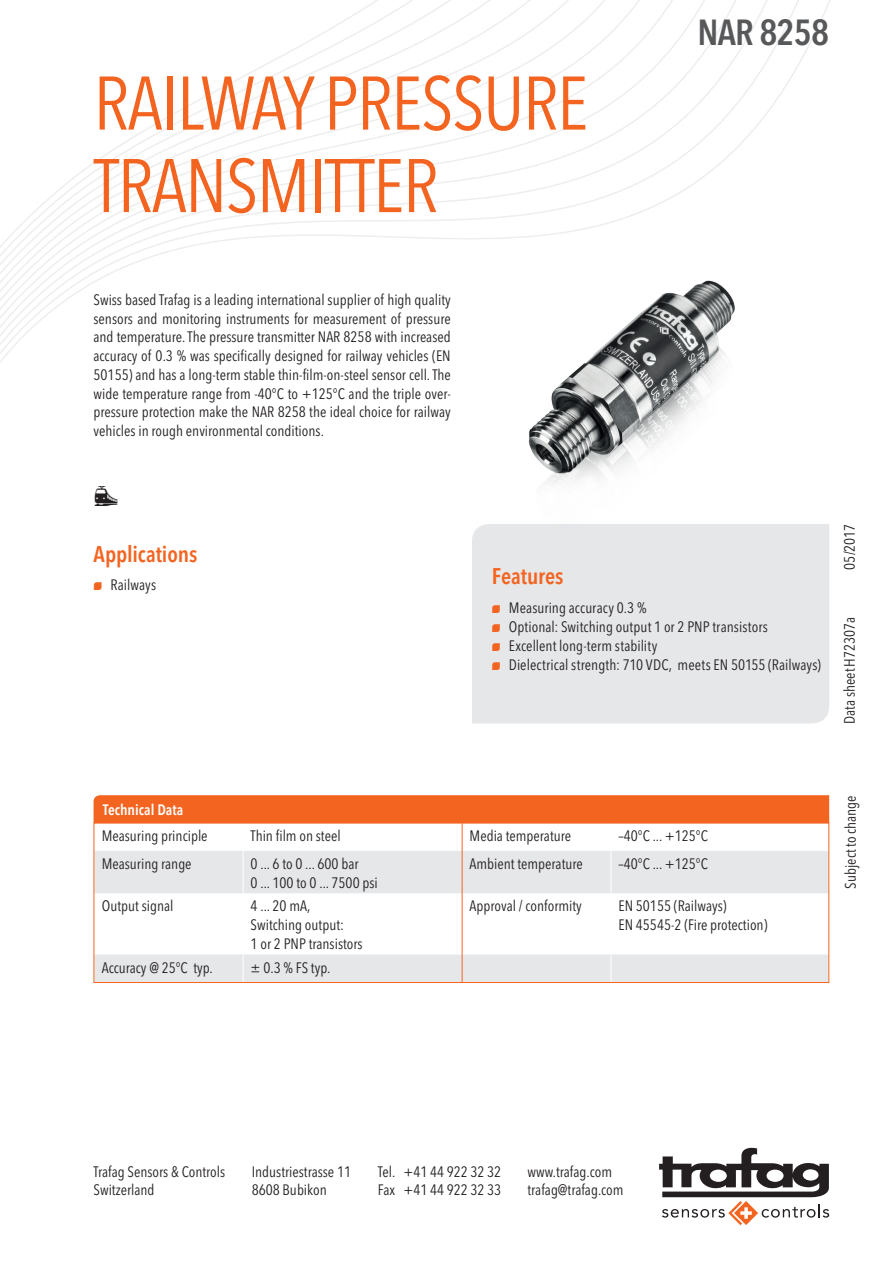
<style>
.page{position:relative;width:893px;height:1263px;background:#fff}
.page>*{position:absolute;margin:0;border:0;box-sizing:border-box;transform-origin:0 0}
.t1{font:condensed 75px/82.5px "Avenir Next LT Pro";letter-spacing:-.02em;color:#f36421}
.t2{font:600 condensed 36px "Avenir Next LT Pro";letter-spacing:-.02em;color:#57585a}
.t3{font:27px "Trafag Pictos";color:#231f20}
.t4{font:600 condensed 22.5px "Avenir Next LT Pro";letter-spacing:-.005em;color:#f36421}
.t5{font:condensed 15px/18.8px "Avenir Next LT Pro";color:#231f20}
.t6{font:600 condensed 15px "Avenir Next LT Pro";color:#fff}
.s1{font-family:"Trafag Pictos";font-stretch:normal;font-size:10.5px;color:#f36421}
</style>
<div class="page">
<svg style="left:659px;top:1148px;width:170px;height:77px"></svg>
<svg style="left:0;top:0;width:830px;height:363px"></svg>
<div style="left:472px;top:524px;width:357px;height:199px;background:#e6e7e9"></div>
<img style="left:471px;top:232px;width:314px;height:314px">
<svg style="left:96px;top:851px;width:731px;height:130px;fill:#e6e7e9"></svg>
<hr style="left:243px;top:851px;width:1px;height:42px;background:#fff">
<hr style="left:611px;top:851px;width:1px;height:42px;background:#fff">
<hr style="left:243px;top:893px;width:1px;height:61px;background:#fff">
<hr style="left:611px;top:893px;width:1px;height:61px;background:#fff">
<svg style="left:243px;top:954px;width:1px;height:27px"></svg>
<svg style="left:611px;top:954px;width:1px;height:27px"></svg>
<svg style="left:94px;top:795px;width:735px;height:56px"></svg>
<hr style="left:462px;top:851px;width:1px;height:42px;background:#f36421">
<hr style="left:462px;top:893px;width:1px;height:61px;background:#f36421">
<svg style="left:462px;top:954px;width:1px;height:27px"></svg>
<div style="left:94px;top:822px;width:735px;height:161px;border:1px solid #f36421"></div>
<h1 class="t1" style="left:94px;top:62px;width:496px">Railway Pressure<br>Transmitter</h1>
<h2 class="t2" style="left:697px;top:10px;width:133px">NAR 8258</h2>
<p class="t5" style="left:94px;top:290px;width:359px">Swiss based Trafag is a leading international supplier of high quality sensors and monitoring instruments for measurement of pressure and temperature. The pressure transmitter NAR 8258 with increased accuracy of 0.3 % was specifically designed for railway vehicles (EN 50155) and has a long-term stable thin-film-on-steel sensor cell. The wide temperature range from -40°C to +125°C and the triple over&shy;pressure protection make the NAR 8258 the ideal choice for railway vehicles in rough environmental conditions.</p>
<h3 class="t3" style="left:94px;top:483px;width:27px">t</h3>
<h3 class="t4" style="left:94px;top:540px;width:105px">Applications</h3>
<p class="t5" style="left:94px;top:575px;width:64px"><span class="s1">N</span> Railways</p>
<h3 class="t4" style="left:492px;top:562px;width:73px">Features</h3>
<p class="t5" style="left:492px;top:599px;width:330px"><span class="s1">N</span> Measuring accuracy 0.3 %<br><span class="s1">N</span> Optional: Switching output 1 or 2 PN P transistors<br><span class="s1">N</span> Excellent long-term stability<br><span class="s1">N</span> Dielectrical strength: 710 VDC, meets EN 50155 (Railways)</p>
<p class="t5" style="left:840px;top:570px;width:48px;rotate:-90deg">05/2017</p>
<p class="t5" style="left:840px;top:724px;width:108px;rotate:-90deg">Data sheetH72307a</p>
<p class="t6" style="left:103px;top:800px;width:82px">Technical Data</p>
<p class="t5" style="left:102px;top:827px;width:107px">Measuring principle</p>
<p class="t5" style="left:251px;top:827px;width:92px">Thin film on steel</p>
<p class="t5" style="left:470px;top:827px;width:103px">Media temperature</p>
<p class="t5" style="left:618px;top:827px;width:91px">–40°C ... +125°C</p>
<p class="t5" style="left:102px;top:854px;width:91px">Measuring range</p>
<p class="t5" style="left:251px;top:854px;width:129px">0 ... 6 to 0 ... 600 bar<br>0 ... 100 to 0 ... 7500 psi</p>
<p class="t5" style="left:470px;top:854px;width:115px">Ambient temperature</p>
<p class="t5" style="left:618px;top:854px;width:91px">–40°C ... +125°C</p>
<p class="t5" style="left:102px;top:897px;width:73px">Output signal</p>
<p class="t5" style="left:251px;top:897px;width:114px">4 ... 20 mA,<br>Switching output:<br>1 or 2 PN P transistors</p>
<p class="t5" style="left:470px;top:897px;width:114px">Approval / conformity</p>
<p class="t5" style="left:618px;top:897px;width:150px">EN 50155 (Railways)<br>EN 45545-2 (Fire protection)</p>
<p class="t5" style="left:102px;top:958px;width:113px">Accuracy @ 25°C typ.</p>
<p class="t5" style="left:251px;top:958px;width:81px">± 0.3 % FS typ.</p>
<p class="t5" style="left:841px;top:889px;width:95px;rotate:-90deg">Subject to change</p>
<p class="t5" style="left:94px;top:1162px;width:133px">Trafag Sensors &amp; Controls<br>Switzerland</p>
<p class="t5" style="left:252px;top:1162px;width:101px">Industriestrasse 11<br>8608 Bubikon</p>
<p class="t5" style="left:378px;top:1162px;width:125px">Tel. +41 44 922 32 32<br>Fax +41 44 922 32 33</p>
<p class="t5" style="left:528px;top:1162px;width:98px">www.trafag.com trafag@trafag.com</p>
</div>
